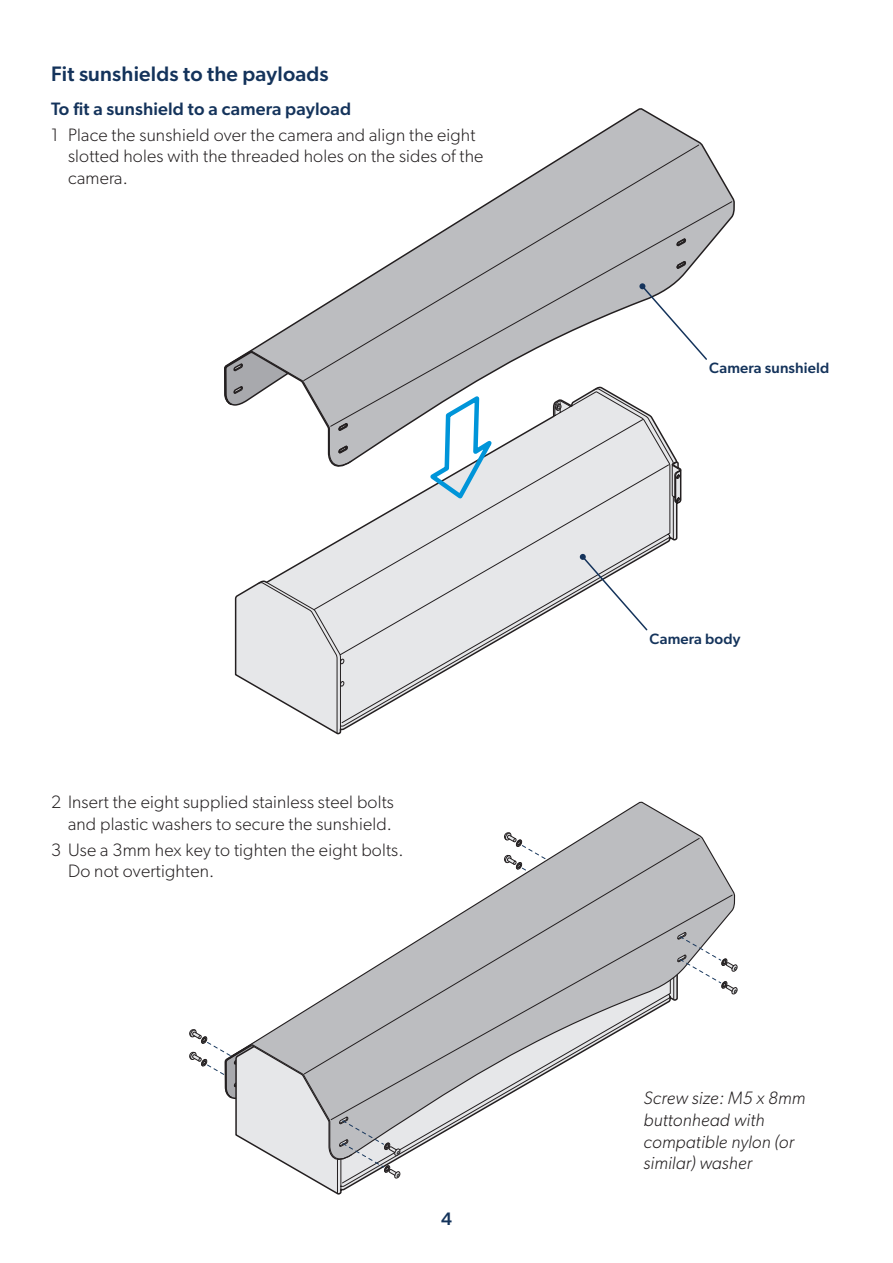
<style>
.page{position:relative;width:893px;height:1263px;background:#fff}
.page>*{position:absolute;margin:0;border:0;box-sizing:border-box;transform-origin:0 0}
.Head_2{font:500 21px "Gibson";letter-spacing:.01em;color:#14335b}
.t1{font:300 18px/21.6px "Gibson";letter-spacing:.01em;color:#231f20}
.Body{font:italic 300 18px/21.6px "Gibson";letter-spacing:.01em;color:#231f20}
.Head_4{font:500 18px "Gibson";letter-spacing:.01em;color:#14335b}
.Diagram_head{font:500 15px "Gibson";letter-spacing:.01em;color:#14335b}
</style>
<div class="page">
<svg style="left:189px;top:1029px;width:35px;height:46px"></svg>
<svg style="left:224px;top:801px;width:469px;height:394px"></svg>
<svg style="left:230px;top:837px;width:463px;height:328px"></svg>
<svg style="left:502px;top:831px;width:236px;height:164px"></svg>
<svg style="left:339px;top:1116px;width:64px;height:63px;background:#bebfc1"></svg>
<svg style="left:224px;top:108px;width:511px;height:627px"></svg>
<svg style="left:230px;top:144px;width:503px;height:328px"></svg>
<svg style="left:338px;top:238px;width:348px;height:216px"></svg>
<svg style="left:424px;top:390px;width:71px;height:113px"></svg>
<svg style="left:639px;top:283px;width:69px;height:78px"></svg>
<svg style="left:580px;top:554px;width:69px;height:78px"></svg>
<p class="Head_2" style="left:51px;top:61px;width:279px">Fit sunshields to the payloads</p>
<p class="Head_4" style="left:51px;top:98px;width:302px">To fit a sunshield to a camera payload</p>
<p class="t1" style="left:68px;top:124px;width:417px;text-indent:-17px">1 Place the sunshield over the camera and align the eight slotted holes with the threaded holes on the sides of the camera.</p>
<p class="t1" style="left:51px;top:791px;width:344px;text-align:right">2 Insert the eight supplied stainless steel bolts and plastic washers to secure the sunshield.</p>
<p class="t1" style="left:68px;top:838px;width:337px;text-indent:-17px">3 Use a 3mm hex key to tighten the eight bolts.<br>Do not overtighten.</p>
<p class="Head_4" style="left:441px;top:1208px;width:12px">4</p>
<p class="Diagram_head" style="left:709px;top:359px;width:122px">Camera sunshield</p>
<p class="Diagram_head" style="left:649px;top:629px;width:92px">Camera body</p>
<p class="Body" style="left:643px;top:1087px;width:163px">Screw size: M5 x 8mm buttonhead with compatible nylon (or similar) washer</p>
</div>
